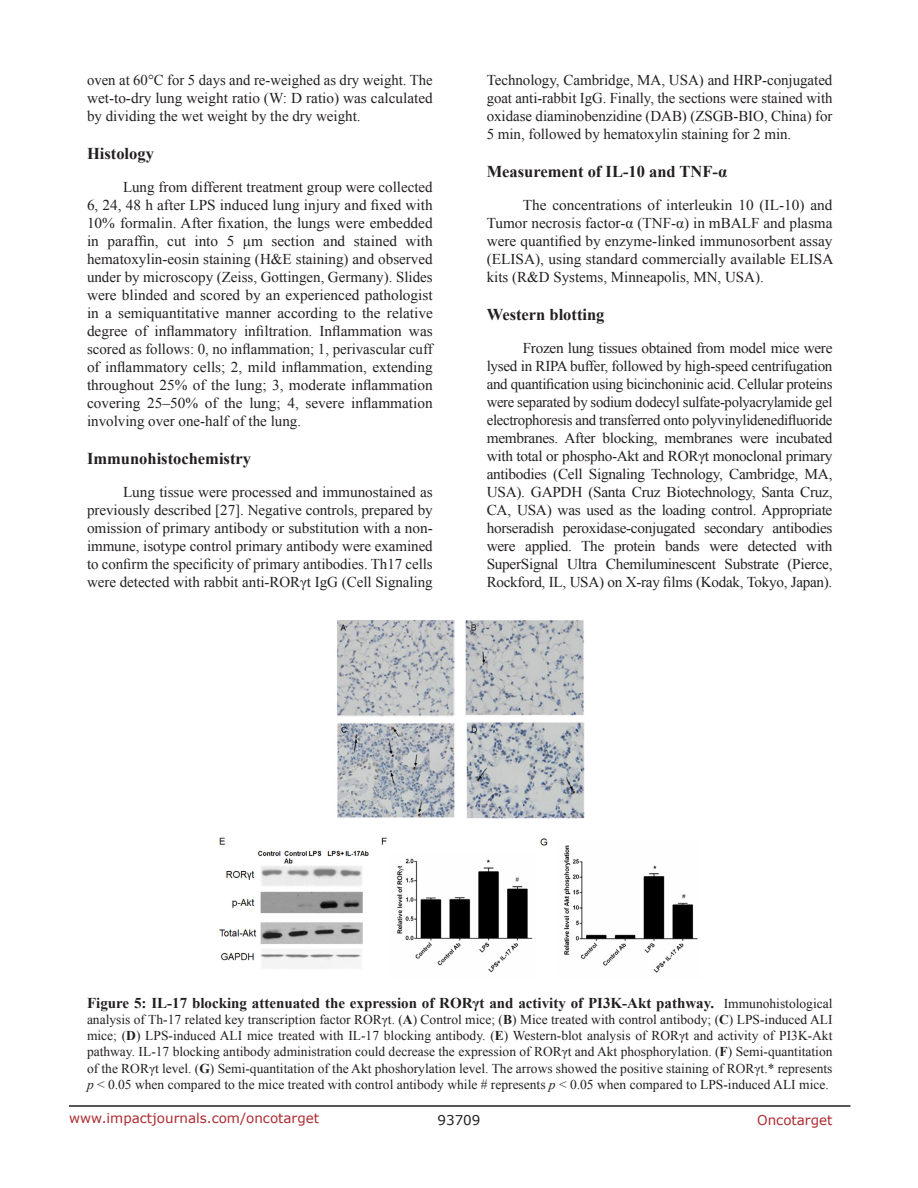
<style>
.page{position:relative;width:918px;height:1188px;background:#fff}
.page>*{position:absolute;margin:0;border:0;box-sizing:border-box;transform-origin:0 0}
.SubHeading_middle{font:700 16.5px "Times New Roman";color:#231f20}
.BodyText{font:15px/18px "Times New Roman";color:#231f20;text-align:justify}
.FigureText{font:700 15px "Times New Roman";color:#231f20}
.FigureText-2{font:13.5px/16.2px "Times New Roman";color:#231f20;text-align:justify}
.t1{font:13.5px "Verdana";color:#ac2b31}
.t2{font:13.5px "Verdana";color:#231f20}
.s1{font-weight:400;font-size:13.5px}
.s2{font-weight:700}
.s3{font-style:italic}
</style>
<div class="page">
<hr style="left:69px;top:1105px;width:781px;height:2px;background:#231f20">
<img style="left:219px;top:621px;width:479px;height:352px">
<p class="BodyText" style="left:87px;top:71px;width:347px">oven at 60°C for 5 days and re-weighed as dry weight. The wet-to-dry lung weight ratio (W: D ratio) was calculated by dividing the wet weight by the dry weight.</p>
<p class="SubHeading_middle" style="left:87px;top:142px;width:68px">Histology</p>
<p class="BodyText" style="left:87px;top:178px;width:347px;text-indent:36px">Lung from different treatment group were collected 6, 24, 48 h after LPS induced lung injury and fixed with 10% formalin. After fixation, the lungs were embedded in paraffin, cut into 5 μm section and stained with hematoxylin-eosin staining (H&amp;E staining) and observed under by microscopy (Zeiss, Gottingen, Germany). Slides were blinded and scored by an experienced pathologist in a semiquantitative manner according to the relative degree of inflammatory infiltration. Inflammation was scored as follows: 0, no inflammation; 1, perivascular cuff of inflammatory cells; 2, mild inflammation, extending throughout 25% of the lung; 3, moderate inflammation covering 25–50% of the lung; 4, severe inflammation involving over one-half of the lung.</p>
<p class="SubHeading_middle" style="left:87px;top:447px;width:166px">Immunohistochemistry</p>
<p class="BodyText" style="left:87px;top:483px;width:347px;text-indent:36px">Lung tissue were processed and immunostained as previously described [27]. Negative controls, prepared by omission of primary antibody or substitution with a non&shy;immune, isotype control primary antibody were examined to confirm the specificity of primary antibodies. Th17 cells were detected with rabbit anti-RORγt IgG (Cell Signaling</p>
<p class="BodyText" style="left:487px;top:71px;width:347px">Technology, Cambridge, MA, USA) and HRP-conjugated goat anti-rabbit IgG. Finally, the sections were stained with oxidase diaminobenzidine (DAB) (ZSGB-BIO, China) for 5 min, followed by hematoxylin staining for 2 min.</p>
<p class="SubHeading_middle" style="left:487px;top:160px;width:242px">Measurement of IL-10 and TNF-α</p>
<p class="BodyText" style="left:487px;top:196px;width:348px;text-indent:36px">The concentrations of interleukin 10 (IL-10) and Tumor necrosis factor-α (TNF-α) in mBALF and plasma were quantified by enzyme-linked immunosorbent assay (ELISA), using standard commercially available ELISA kits (R&amp;D Systems, Minneapolis, MN, USA).</p>
<p class="SubHeading_middle" style="left:487px;top:303px;width:119px">Western blotting</p>
<p class="BodyText" style="left:487px;top:339px;width:347px;text-indent:36px">Frozen lung tissues obtained from model mice were lysed in RIPA buffer, followed by high-speed centrifugation and quantification using bicinchoninic acid. Cellular proteins were separated by sodium dodecyl sulfate-polyacrylamide gel electrophoresis and transferred onto polyvinylidenedifluoride membranes. After blocking, membranes were incubated with total or phospho-Akt and RORγt monoclonal primary antibodies (Cell Signaling Technology, Cambridge, MA, USA). GAPDH (Santa Cruz Biotechnology, Santa Cruz, CA, USA) was used as the loading control. Appropriate horseradish peroxidase-conjugated secondary antibodies were applied. The protein bands were detected with SuperSignal Ultra Chemiluminescent Substrate (Pierce, Rockford, IL, USA) on X-ray films (Kodak, Tokyo, Japan).</p>
<p class="FigureText" style="left:87px;top:992px;width:747px">Figure 5: IL-17 blocking attenuated the expression of RORγt and activity of PI3K-Akt pathway. <span class="s1">Immunohistological</span></p>
<p class="FigureText-2" style="left:87px;top:1011px;width:747px">analysis of Th-17 related key transcription factor RORγt. (<span class="s2">A</span>) Control mice; (<span class="s2">B</span>) Mice treated with control antibody; (<span class="s2">C</span>) LPS-induced ALI mice; (<span class="s2">D</span>) LPS-induced ALI mice treated with IL-17 blocking antibody. (<span class="s2">E</span>) Western-blot analysis of RORγt and activity of PI3K-Akt pathway. IL-17 blocking antibody administration could decrease the expression of RORγt and Akt phosphorylation. (<span class="s2">F</span>) Semi-quantitation of the RORγt level. (<span class="s2">G</span>) Semi-quantitation of the Akt phoshorylation level. The arrows showed the positive staining of RORγt.* represents <span class="s3">p</span> &lt; 0.05 when compared to the mice treated with control antibody while # represents <span class="s3">p</span> &lt; 0.05 when compared to LPS-induced ALI mice.</p>
<p class="t1" style="left:69px;top:1109px;width:252px">www.impactjournals.com/oncotarget</p>
<p class="t2" style="left:438px;top:1111px;width:44px">93709</p>
<p class="t1" style="left:757px;top:1111px;width:77px">Oncotarget</p>
</div>
